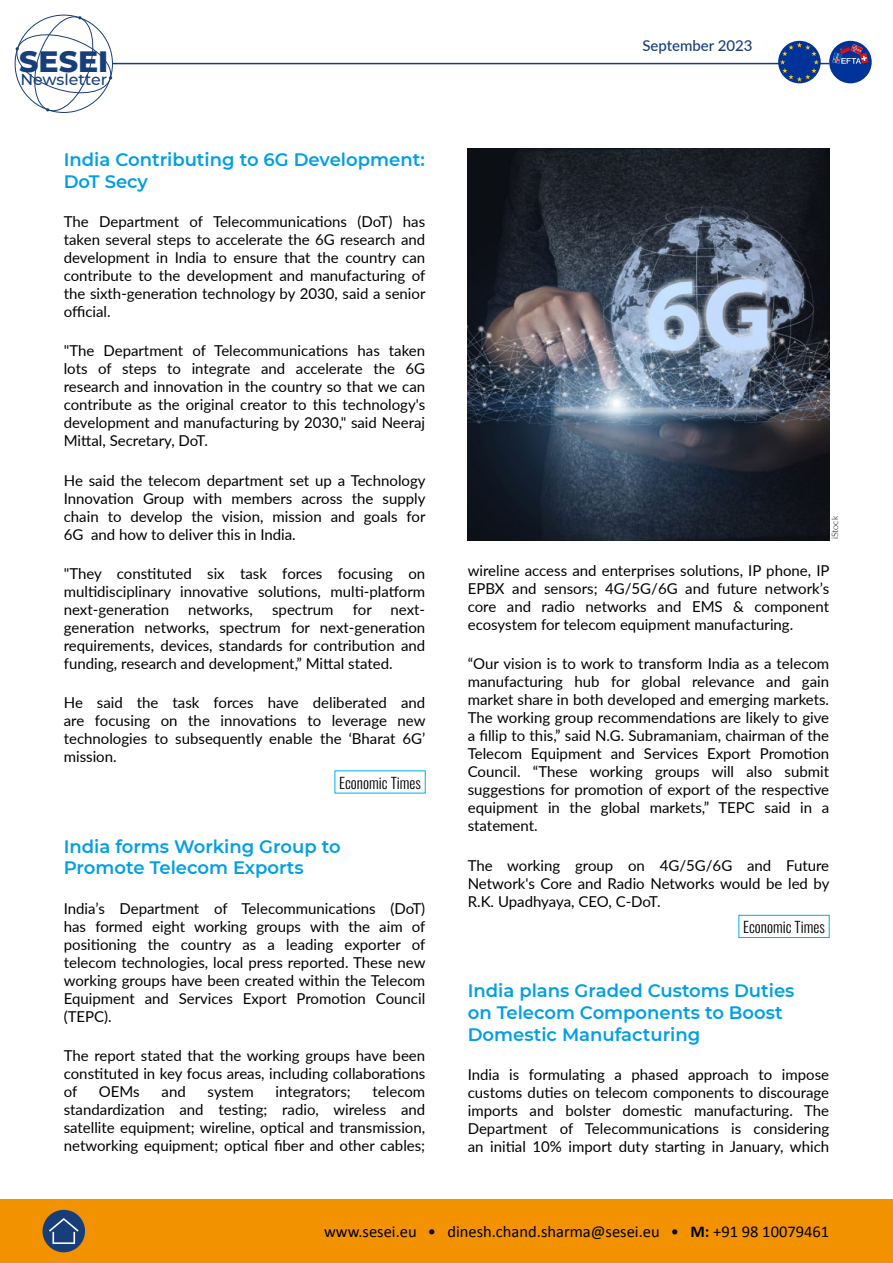
<style>
.page{position:relative;width:893px;height:1263px;background:#fff}
.page>*{position:absolute;margin:0;border:0;box-sizing:border-box;transform-origin:0 0}
.t1{font:800 30px "Montserrat";color:#183e7a}
.t2{font:600 18px/21.6px "Montserrat";color:#009fe3}
.t3{font:16.5px "Calibri";color:#000}
.t4{font:500 15.75px "Montserrat";color:#183e7a}
.t5{font:15px/18px "Lato";color:#000;text-align:justify}
.t6{font:300 15px "Oswald";color:#000}
.t7{font:500 15px "Lato";color:#183e7a}
.t8{font:300 9px "Lato";color:#000}
.s1{font-weight:700}
</style>
<div class="page">
<hr style="left:113px;top:63px;width:716px;height:1px;background:#183e7a">
<svg style="left:778px;top:41px;width:43px;height:42px"></svg>
<svg style="left:780px;top:42px;width:39px;height:40px;background:#32589c"></svg>
<svg style="left:14px;top:14px;width:101px;height:99px"></svg>
<div style="left:0;top:1199px;width:893px;height:64px;background:#f39200"></div>
<div style="left:43px;top:1210px;width:42px;height:42px;background:#183e7a;border-radius:50%"></div>
<svg style="left:49px;top:1218px;width:30px;height:26px"></svg>
<div style="left:829px;top:41px;width:43px;height:42px;background:#039;border-radius:50%"></div>
<svg style="left:832px;top:44px;width:37px;height:20px"></svg>
<div style="left:738px;top:915px;width:92px;height:23px;border:1px solid #00aeef"></div>
<img style="left:468px;top:149px;width:361px;height:391px">
<h1 class="t1" style="left:19px;top:39px;width:91px">SESEI</h1>
<p class="t4" style="left:20px;top:68px;width:88px">Newsletter</p>
<p class="t2" style="left:64px;top:148px;width:362px">India Contributing to 6G Development:<br>DoT Secy</p>
<p class="t5" style="left:64px;top:212px;width:363px">The Department of Telecommunications (DoT) has taken several steps to accelerate the 6G research and development in India to ensure that the country can contribute to the development and manufacturing of the sixth-generation technology by 2030, said a senior official.</p>
<p class="t5" style="left:64px;top:341px;width:363px">"The Department of Telecommunications has taken lots of steps to integrate and accelerate the 6G research and innovation in the country so that we can contribute as the original creator to this technology's development and manufacturing by 2030," said Neeraj Mittal, Secretary, DoT.</p>
<p class="t5" style="left:64px;top:471px;width:363px">He said the telecom department set up a Technology Innovation Group with members across the supply chain to develop the vision, mission and goals for 6G and how to deliver this in India.</p>
<p class="t5" style="left:64px;top:564px;width:363px">"They constituted six task forces focusing on multidisciplinary innovative solutions, multi-platform next-generation</p>
<p class="t5" style="left:188px;top:600px;width:66px">networks,</p>
<p class="t5" style="left:272px;top:600px;width:63px">spectrum</p>
<p class="t5" style="left:353px;top:600px;width:20px">for</p>
<p class="t5" style="left:64px;top:600px;width:363px;text-indent:327px">next&shy;generation networks, spectrum for next-generation requirements, devices, standards for contribution and funding, research and development,” Mittal stated.</p>
<p class="t5" style="left:64px;top:693px;width:363px">He said the task forces have deliberated and are focusing on the innovations to leverage new technologies to subsequently enable the ‘Bharat 6G’ mission.</p>
<p class="t6" style="left:339px;top:769px;width:83px">Economic Times</p>
<p class="t2" style="left:64px;top:835px;width:278px">India forms Working Group to<br>Promote Telecom Exports</p>
<p class="t5" style="left:64px;top:899px;width:363px">India’s Department of Telecommunications (DoT) has formed eight working groups with the aim of positioning the country as a leading exporter of telecom technologies, local press reported. These new working groups have been created within the Telecom Equipment and Services Export Promotion Council (TEPC).</p>
<p class="t5" style="left:64px;top:1046px;width:363px">The report stated that the working groups have been constituted in key focus areas, including collaborations of</p>
<p class="t5" style="left:64px;top:1082px;width:363px;text-indent:309px">telecom standardization and testing; radio, wireless and satellite equipment; wireline, optical and transmission, networking equipment; optical fiber and other cables;</p>
<p class="t5" style="left:99px;top:1082px;width:42px">OEMs</p>
<p class="t5" style="left:162px;top:1082px;width:26px">and</p>
<p class="t5" style="left:208px;top:1082px;width:48px">system</p>
<p class="t5" style="left:275px;top:1082px;width:77px">integrators;</p>
<p class="t7" style="left:642px;top:34px;width:112px">September 2023</p>
<p class="t8" style="left:829px;top:539px;width:25px;rotate:-90deg">iStock</p>
<p class="t5" style="left:468px;top:561px;width:363px">wireline access and enterprises solutions, IP phone, IP EPBX and sensors; 4G/5G/6G and future network’s core and radio networks and EMS &amp; component ecosystem for telecom equipment manufacturing.</p>
<p class="t5" style="left:468px;top:654px;width:363px">“Our vision is to work to transform India as a telecom manufacturing hub for global relevance and gain market share in both developed and emerging markets.<br>The working group recommendations are likely to give a fillip to this,” said N.G. Subramaniam, chairman of the Telecom Equipment and Services Export Promotion Council. “These working groups will also submit suggestions for promotion of export of the respective equipment in the global markets,” TEPC said in a statement.</p>
<p class="t5" style="left:468px;top:855px;width:363px">The working group on 4G/5G/6G and Future Network's Core and Radio Networks would be led by R.K. Upadhyaya, CEO, C-DoT.</p>
<p class="t6" style="left:743px;top:914px;width:83px">Economic Times</p>
<p class="t2" style="left:468px;top:979px;width:328px">India plans Graded Customs Duties on Telecom Components to Boost<br>Domestic Manufacturing</p>
<p class="t5" style="left:468px;top:1065px;width:363px">India is formulating a phased approach to impose customs duties on telecom components to discourage imports and bolster domestic manufacturing. The Department of Telecommunications is considering an initial 10% import duty starting in January, which</p>
<p class="t3" style="left:324px;top:1221px;width:507px">www.sesei.eu • dinesh.chand.sharma@sesei.eu • <span class="s1">M:</span> +91 98 10079461</p>
</div>
